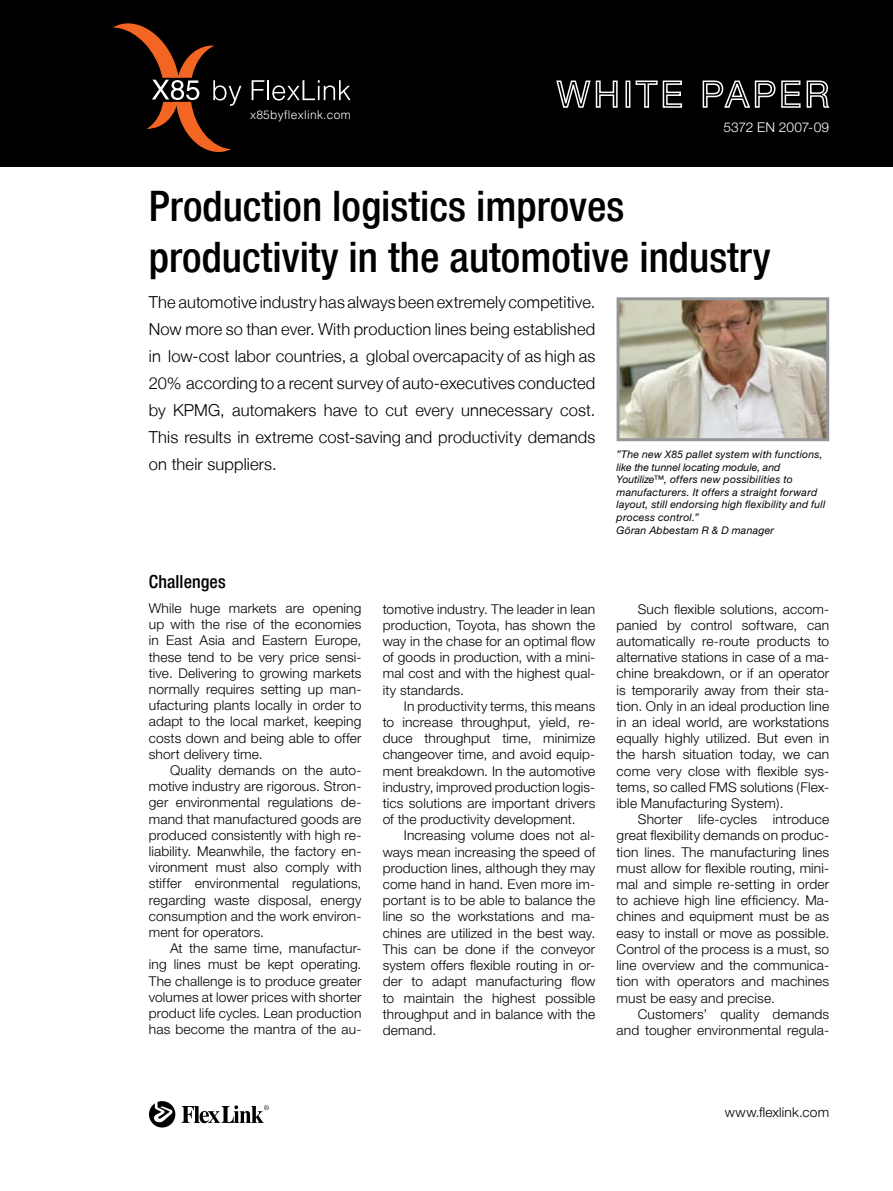
<style>
.page{position:relative;width:893px;height:1191px;background:#fff}
.page>*{position:absolute;margin:0;border:0;box-sizing:border-box;transform-origin:0 0}
.t1{font:500 condensed 42px/50.4px "Helvetica Neue LT";color:#000}
.t2{font:500 condensed 18px "Helvetica Neue LT";letter-spacing:.005em;color:#000}
.t3{font:300 16.5px/27px "Helvetica Neue LT";letter-spacing:.01em;color:#000;text-align:justify}
.t4{font:300 13.5px/16.2px "Helvetica Neue";letter-spacing:.01em;color:#000;text-align:justify}
.t5{font:300 13.5px "Helvetica Neue";letter-spacing:-.005em;color:#fff}
.t6{font:300 12px "Helvetica";letter-spacing:.025em;color:#fff}
.t7{font:italic 10.5px/12.6px "Helvetica Neue";letter-spacing:.02em;color:#000}
</style>
<div class="page">
<svg style="left:149px;top:1101px;width:26px;height:26px"></svg>
<svg style="left:182px;top:1105px;width:87px;height:18px"></svg>
<div style="left:0;top:0;width:893px;height:167px;background:#000"></div>
<svg style="left:252px;top:80px;width:12px;height:20px"></svg>
<hr style="left:267px;top:80px;width:2px;height:20px;background:#fff">
<svg style="left:272px;top:80px;width:79px;height:21px"></svg>
<svg style="left:113px;top:23px;width:128px;height:129px"></svg>
<img style="left:621px;top:301px;width:204px;height:136px">
<div style="left:617px;top:297px;width:212px;height:144px;border:3px solid #939598"></div>
<svg style="left:556px;top:80px;width:62px;height:28px"></svg>
<div style="left:625px;top:81px;width:5px;height:27px;border:2px solid #fff"></div>
<svg style="left:635px;top:80px;width:48px;height:28px"></svg>
<svg style="left:702px;top:80px;width:128px;height:28px"></svg>
<p class="t6" style="left:250px;top:107px;width:102px">x85byflexlink.com</p>
<p class="t5" style="left:723px;top:119px;width:107px">5372 EN 2007-09</p>
<h1 class="t1" style="left:149px;top:181px;width:623px">Production logistics improves productivity in the automotive industry</h1>
<p class="t3" style="left:149px;top:288px;width:448px">The automotive industry has always been extremely competitive.<br>Now more so than ever. With production lines being established in low-cost labor countries, a global overcapacity of as high as 20% according to a recent survey of auto-executives conducted by KPMG, automakers have to cut every unnecessary cost.<br>This results in extreme cost-saving and productivity demands on their suppliers.</p>
<p class="t7" style="left:617px;top:448px;width:210px">”The new X85 pallet system with functions, like the tunnel locating module, and Youtilize™, offers new possibilities to manufacturers. It offers a straight forward layout, still endorsing high flexibility and full process control.”<br>Göran Abbestam R &amp; D manager</p>
<h2 class="t2" style="left:149px;top:571px;width:78px">Challenges</h2>
<p class="t4" style="left:149px;top:599px;width:214px">While huge markets are opening up with the rise of the economies in East Asia and Eastern Europe, these tend to be very price sensi&shy;tive. Delivering to growing markets normally requires setting up man&shy;ufacturing plants locally in order to adapt to the local market, keeping costs down and being able to offer short delivery time.</p>
<p class="t4" style="left:149px;top:761px;width:214px;text-indent:21px">Quality demands on the auto&shy;motive industry are rigorous. Stron&shy;ger environmental regulations de&shy;mand that manufactured goods are produced consistently with high re&shy;liability. Meanwhile, the factory en&shy;vironment must also comply with stiffer environmental regulations, regarding waste disposal, energy consumption and the work environ&shy;ment for operators.</p>
<p class="t4" style="left:149px;top:940px;width:214px;text-indent:21px">At the same time, manufactur&shy;ing lines must be kept operating.<br>The challenge is to produce greater volumes at lower prices with shorter product life cycles. Lean production has become the mantra of the au-</p>
<p class="t4" style="left:383px;top:600px;width:214px">tomotive industry. The leader in lean production, Toyota, has shown the way in the chase for an optimal flow of goods in production, with a mini&shy;mal cost and with the highest qual&shy;ity standards.</p>
<p class="t4" style="left:383px;top:697px;width:214px;text-indent:21px">In productivity terms, this means to increase throughput, yield, re&shy;duce throughput time, minimize changeover time, and avoid equip&shy;ment breakdown. In the automotive industry, improved production logis&shy;tics solutions are important drivers of the productivity development.</p>
<p class="t4" style="left:383px;top:827px;width:214px;text-indent:21px">Increasing volume does not al&shy;ways mean increasing the speed of production lines, although they may come hand in hand. Even more im&shy;portant is to be able to balance the line so the workstations and ma&shy;chines are utilized in the best way.<br>This can be done if the conveyor system offers flexible routing in or&shy;der to adapt manufacturing flow to maintain the highest possible throughput and in balance with the demand.</p>
<p class="t4" style="left:617px;top:600px;width:214px;text-indent:21px">Such flexible solutions, accom&shy;panied by control software, can automatically re-route products to alternative stations in case of a ma&shy;chine breakdown, or if an operator is temporarily away from their sta&shy;tion. Only in an ideal production line in an ideal world, are workstations equally highly utilized. But even in the harsh situation today, we can come very close with flexible sys&shy;tems, so called FMS solutions (Flex&shy;ible Manufacturing System).</p>
<p class="t4" style="left:617px;top:811px;width:214px;text-indent:21px">Shorter life-cycles introduce great flexibility demands on produc&shy;tion lines. The manufacturing lines must allow for flexible routing, mini&shy;mal and simple re-setting in order to achieve high line efficiency. Ma&shy;chines and equipment must be as easy to install or move as possible.<br>Control of the process is a must, so line overview and the communica&shy;tion with operators and machines must be easy and precise.</p>
<p class="t4" style="left:617px;top:1005px;width:214px;text-align:right">Customers’ quality demands and tougher environmental regula-</p>
<p class="t4" style="left:725px;top:1103px;width:106px">www.flexlink.com</p>
</div>
